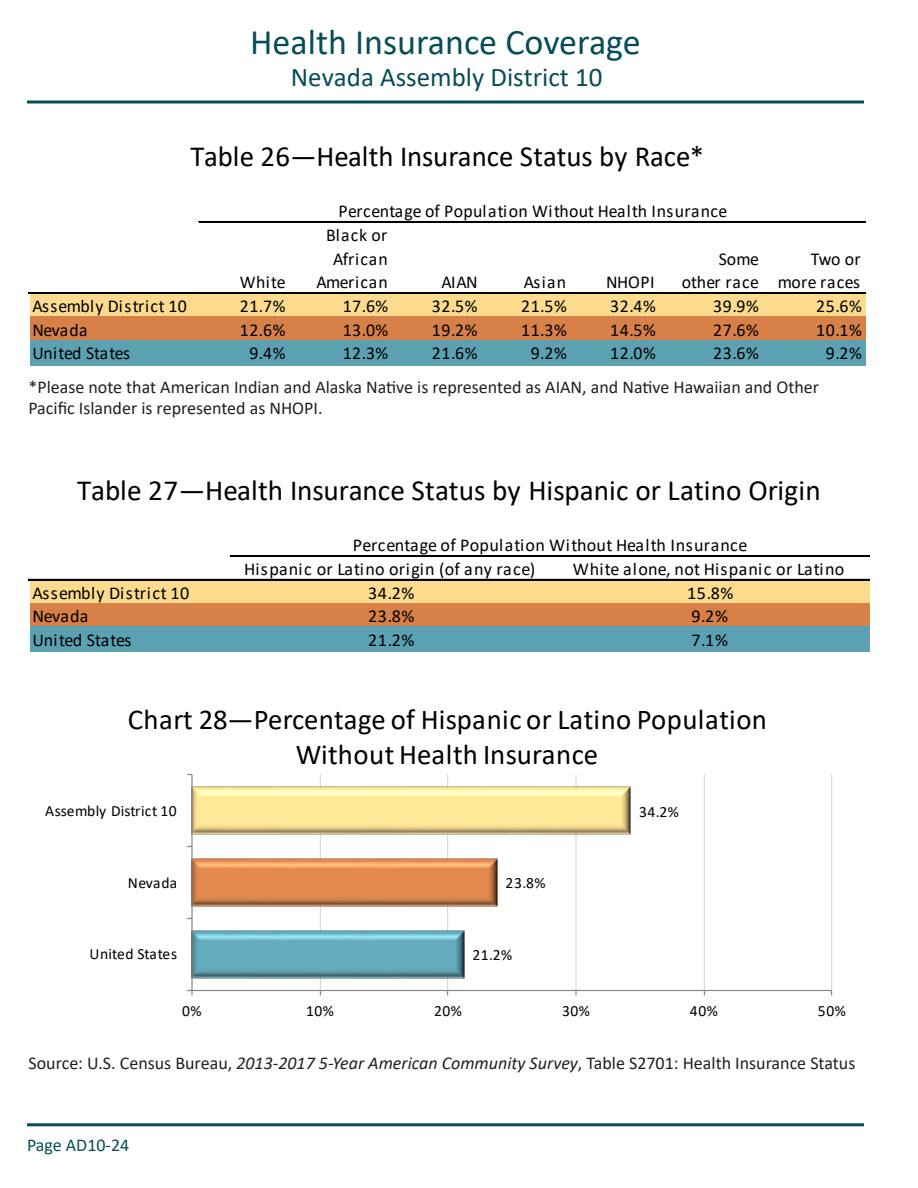
<style>
.page{position:relative;width:918px;height:1188px;background:#fff}
.page>*{position:absolute;margin:0;border:0;box-sizing:border-box;transform-origin:0 0}
.t1{font:36px "Calibri";color:#074d58}
.t2{font:29.25px "Calibri";color:#000}
.t3{font:28.8px/34.8px "Calibri";letter-spacing:.015em;color:#000;text-align:center}
.t4{font:27px "Calibri";color:#074d58}
.t5{font:18.15px/23.7px "Calibri";letter-spacing:.015em;color:#000;text-align:right}
.t6{font:18.15px/23.7px "Calibri";letter-spacing:.035em;color:#000;text-align:right}
.t7{font:18.15px "Calibri";letter-spacing:-.025em;color:#000}
.t8{font:18px/21.6px "Calibri";color:#231f20}
.t9{font:18px "Calibri";color:#074d58}
.t10{font:15.6px "Calibri";letter-spacing:.02em;color:#000}
.t11{font:15.6px "Calibri";color:#000}
.s1{font-style:italic}
</style>
<div class="page">
<hr style="left:27px;top:1123px;width:837px;height:3px;background:#074d58">
<svg style="left:27px;top:100px;width:837px;height:4px;background:#447981"></svg>
<div style="left:30px;top:293px;width:836px;height:25px;background:#fcdb8e"></div>
<div style="left:30px;top:316px;width:836px;height:25px;background:#d78047"></div>
<div style="left:30px;top:340px;width:836px;height:25px;background:#5ca1b2"></div>
<hr style="left:199px;top:221px;width:667px;height:2px;background:#000">
<hr style="left:28px;top:292px;width:838px;height:1px;background:#000">
<hr style="left:28px;top:293px;width:838px;height:1px;background:#000">
<hr style="left:320px;top:775px;width:1px;height:216px;background:#d9d9d9">
<hr style="left:447px;top:775px;width:1px;height:216px;background:#d9d9d9">
<hr style="left:575px;top:775px;width:2px;height:216px;background:#d9d9d9">
<hr style="left:704px;top:775px;width:1px;height:216px;background:#d9d9d9">
<hr style="left:831px;top:775px;width:1px;height:216px;background:#d9d9d9">
<img style="left:193px;top:930px;width:272px;height:49px">
<img style="left:193px;top:858px;width:305px;height:49px">
<img style="left:193px;top:785px;width:438px;height:51px">
<hr style="left:192px;top:990px;width:640px;height:1px;background:#868686">
<hr style="left:191px;top:775px;width:2px;height:216px;background:#868686">
<svg style="left:187px;top:990px;width:6px;height:5px"></svg>
<div style="left:30px;top:579px;width:840px;height:25px;background:#fcdb8e"></div>
<div style="left:30px;top:603px;width:840px;height:25px;background:#d78047"></div>
<div style="left:30px;top:627px;width:840px;height:25px;background:#5ca1b2"></div>
<hr style="left:230px;top:555px;width:640px;height:1px;background:#000">
<hr style="left:230px;top:556px;width:640px;height:1px;background:#000">
<hr style="left:28px;top:579px;width:842px;height:2px;background:#000">
<h1 class="t1" style="left:250px;top:17px;width:392px">Health Insurance Coverage</h1>
<h3 class="t4" style="left:291px;top:59px;width:313px">Nevada Assembly District 10</h3>
<h2 class="t2" style="left:190px;top:136px;width:515px">Table 26—Health Insurance Status by Race*</h2>
<p class="t5" style="left:339px;top:199px;width:390px">Percentage of Population Without Health Insurance</p>
<p class="t5" style="left:240px;top:270px;width:47px">White</p>
<p class="t6" style="left:317px;top:223px;width:73px">Black or<br>African<br>American</p>
<p class="t5" style="left:442px;top:270px;width:38px">AIAN</p>
<p class="t5" style="left:524px;top:270px;width:44px">Asian</p>
<p class="t5" style="left:606px;top:270px;width:50px">NHOPI</p>
<p class="t5" style="left:682px;top:246px;width:79px">Some other race</p>
<p class="t5" style="left:778px;top:246px;width:85px">Two or more races</p>
<p class="t6" style="left:33px;top:294px;width:156px">Assembly District 10</p>
<p class="t5" style="left:240px;top:294px;width:47px">21.7%</p>
<p class="t5" style="left:343px;top:294px;width:47px">17.6%</p>
<p class="t5" style="left:432px;top:294px;width:47px">32.5%</p>
<p class="t5" style="left:521px;top:294px;width:47px">21.5%</p>
<p class="t5" style="left:610px;top:294px;width:47px">32.4%</p>
<p class="t5" style="left:713px;top:294px;width:47px">39.9%</p>
<p class="t5" style="left:816px;top:294px;width:47px">25.6%</p>
<p class="t5" style="left:33px;top:317px;width:57px">Nevada</p>
<p class="t5" style="left:240px;top:317px;width:47px">12.6%</p>
<p class="t5" style="left:343px;top:317px;width:47px">13.0%</p>
<p class="t5" style="left:432px;top:317px;width:47px">19.2%</p>
<p class="t5" style="left:521px;top:317px;width:47px">11.3%</p>
<p class="t5" style="left:610px;top:317px;width:47px">14.5%</p>
<p class="t5" style="left:713px;top:317px;width:47px">27.6%</p>
<p class="t5" style="left:816px;top:317px;width:47px">10.1%</p>
<p class="t7" style="left:32px;top:341px;width:99px">United States</p>
<p class="t5" style="left:249px;top:341px;width:38px">9.4%</p>
<p class="t5" style="left:343px;top:341px;width:47px">12.3%</p>
<p class="t5" style="left:432px;top:341px;width:47px">21.6%</p>
<p class="t5" style="left:531px;top:341px;width:38px">9.2%</p>
<p class="t5" style="left:610px;top:341px;width:47px">12.0%</p>
<p class="t5" style="left:713px;top:341px;width:47px">23.6%</p>
<p class="t5" style="left:826px;top:341px;width:38px">9.2%</p>
<p class="t8" style="left:28px;top:376px;width:792px">*Please note that American Indian and Alaska Native is represented as AIAN, and Native Hawaiian and Other<br>Pacific Islander is represented as NHOPI.</p>
<h2 class="t2" style="left:77px;top:470px;width:745px">Table 27—Health Insurance Status by Hispanic or Latino Origin</h2>
<p class="t5" style="left:353px;top:533px;width:396px">Percentage of Population Without Health Insurance</p>
<p class="t6" style="left:244px;top:557px;width:292px">Hispanic or Latino origin (of any race)</p>
<p class="t5" style="left:573px;top:557px;width:273px">White alone, not Hispanic or Latino</p>
<p class="t6" style="left:33px;top:580px;width:158px">Assembly District 10</p>
<p class="t5" style="left:368px;top:580px;width:48px">34.2%</p>
<p class="t5" style="left:687px;top:580px;width:48px">15.8%</p>
<p class="t5" style="left:33px;top:604px;width:58px">Nevada</p>
<p class="t5" style="left:368px;top:604px;width:48px">23.8%</p>
<p class="t5" style="left:691px;top:604px;width:38px">9.2%</p>
<p class="t7" style="left:33px;top:628px;width:101px">United States</p>
<p class="t5" style="left:368px;top:628px;width:48px">21.2%</p>
<p class="t5" style="left:691px;top:628px;width:38px">7.1%</p>
<h3 class="t3" style="left:128px;top:701px;width:641px">Chart 28—Percentage of Hispanic or Latino Population<br>Without Health Insurance</h3>
<p class="t11" style="left:45px;top:800px;width:133px">Assembly District 10</p>
<p class="t10" style="left:639px;top:801px;width:41px">34.2%</p>
<p class="t10" style="left:128px;top:872px;width:51px">Nevada</p>
<p class="t10" style="left:506px;top:872px;width:41px">23.8%</p>
<p class="t10" style="left:89px;top:943px;width:89px">United States</p>
<p class="t10" style="left:472px;top:944px;width:41px">21.2%</p>
<p class="t10" style="left:182px;top:1000px;width:21px">0%</p>
<p class="t10" style="left:306px;top:1000px;width:29px">10%</p>
<p class="t10" style="left:434px;top:1000px;width:29px">20%</p>
<p class="t10" style="left:562px;top:1000px;width:29px">30%</p>
<p class="t10" style="left:690px;top:1000px;width:29px">40%</p>
<p class="t10" style="left:818px;top:1000px;width:29px">50%</p>
<p class="t8" style="left:28px;top:1052px;width:828px">Source: U.S. Census Bureau, <span class="s1">2013-2017 5-Year American Community Survey</span>, Table S2701: Health Insurance Status</p>
<p class="t9" style="left:27px;top:1132px;width:104px">Page AD10-24</p>
</div>
